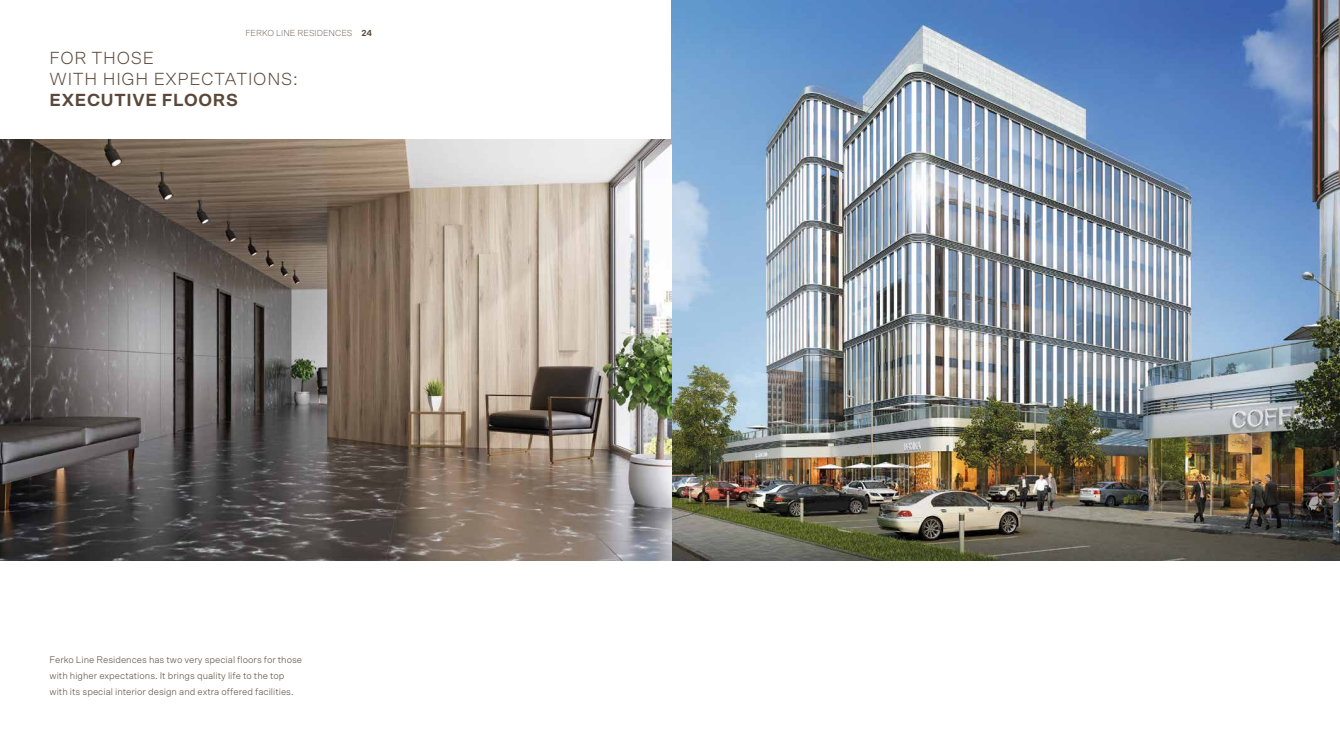
<style>
.page{position:relative;width:1340px;height:745px;background:#fff}
.page>*{position:absolute;margin:0;border:0;box-sizing:border-box;transform-origin:0 0}
.t1{font:300 17.5px/21px "Scto Grotesk A";letter-spacing:.04em;color:#5a4839}
.t2{font:700 17.5px "Scto Grotesk A";letter-spacing:.04em;color:#5a4839}
.t3{font:300 9.62px/15.8px "Scto Grotesk A";color:#5a4839}
.t4{font:100 8.75px "Scto Grotesk A";color:#5a4839}
.s1{font-weight:700}
</style>
<div class="page">
<img style="left:671px;top:0;width:668px;height:560px">
<img style="left:0;top:139px;width:671px;height:421px">
<p class="t4" style="left:245px;top:27px;width:128px">FERKO LINE RESIDENCES <span class="s1">24</span></p>
<h1 class="t1" style="left:50px;top:47px;width:249px">FOR THOSE<br>WITH HIGH EXPECTATIONS:</h1>
<h1 class="t2" style="left:50px;top:89px;width:190px">EXECUTIVE FLOORS</h1>
<p class="t3" style="left:50px;top:651px;width:254px">Ferko Line Residences has two very special floors for those with higher expectations. It brings quality life to the top with its special interior design and extra offered facilities.</p>
</div>
